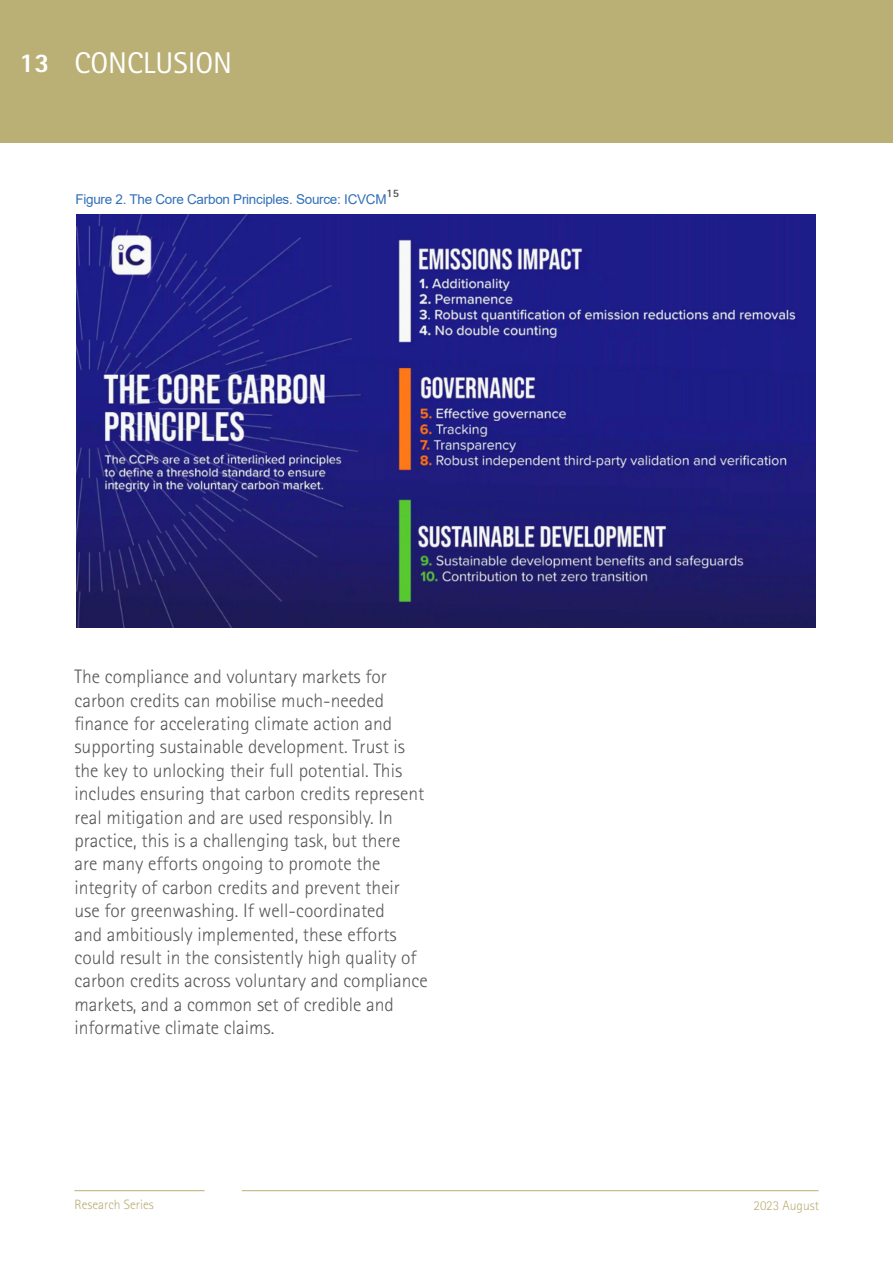
<style>
.page{position:relative;width:893px;height:1263px;background:#fff}
.page>*{position:absolute;margin:0;border:0;box-sizing:border-box;transform-origin:0 0}
.t1{font:30px "Rotis Sans Serif Std";color:#fff}
.t2{font:800 27px "Rotis Sans Serif Std";color:#fff}
.t3{font:300 19.5px/23.4px "Rotis Sans Serif Std";color:#57585a}
.t4{font:13.5px "Arial";letter-spacing:-.02em;color:#3170b8}
.t5{font:300 13.5px "Rotis Sans Serif Std";color:#baaf75}
.t6{font:800 11.4px "Rotis Sans Serif Std";color:#57585a}
</style>
<div class="page">
<div style="left:0;top:0;width:893px;height:143px;background:#baaf75"></div>
<img style="left:77px;top:215px;width:739px;height:412px">
<hr style="left:74px;top:1190px;width:131px;height:1px;background:#baaf75">
<hr style="left:242px;top:1190px;width:577px;height:1px;background:#baaf75">
<p class="t2" style="left:20px;top:46px;width:32px">13</p>
<p class="t1" style="left:74px;top:45px;width:159px">CONCLUSION</p>
<p class="t6" style="left:386px;top:186px;width:14px">15</p>
<p class="t4" style="left:75px;top:190px;width:313px">Figure 2. The Core Carbon Principles. Source: ICVCM</p>
<p class="t3" style="left:74px;top:665px;width:355px">The compliance and voluntary markets for carbon credits can mobilise much-needed finance for accelerating climate action and supporting sustainable development. Trust is the key to unlocking their full potential. This includes ensuring that carbon credits represent real mitigation and are used responsibly. In practice, this is a challenging task, but there are many efforts ongoing to promote the integrity of carbon credits and prevent their use for greenwashing. If well-coordinated<br>and ambitiously implemented, these efforts could result in the consistently high quality of carbon credits across voluntary and compliance markets, and a common set of credible and informative climate claims.</p>
<p class="t5" style="left:74px;top:1197px;width:81px">Research Series</p>
<p class="t5" style="left:753px;top:1197px;width:67px">2023 August</p>
</div>
